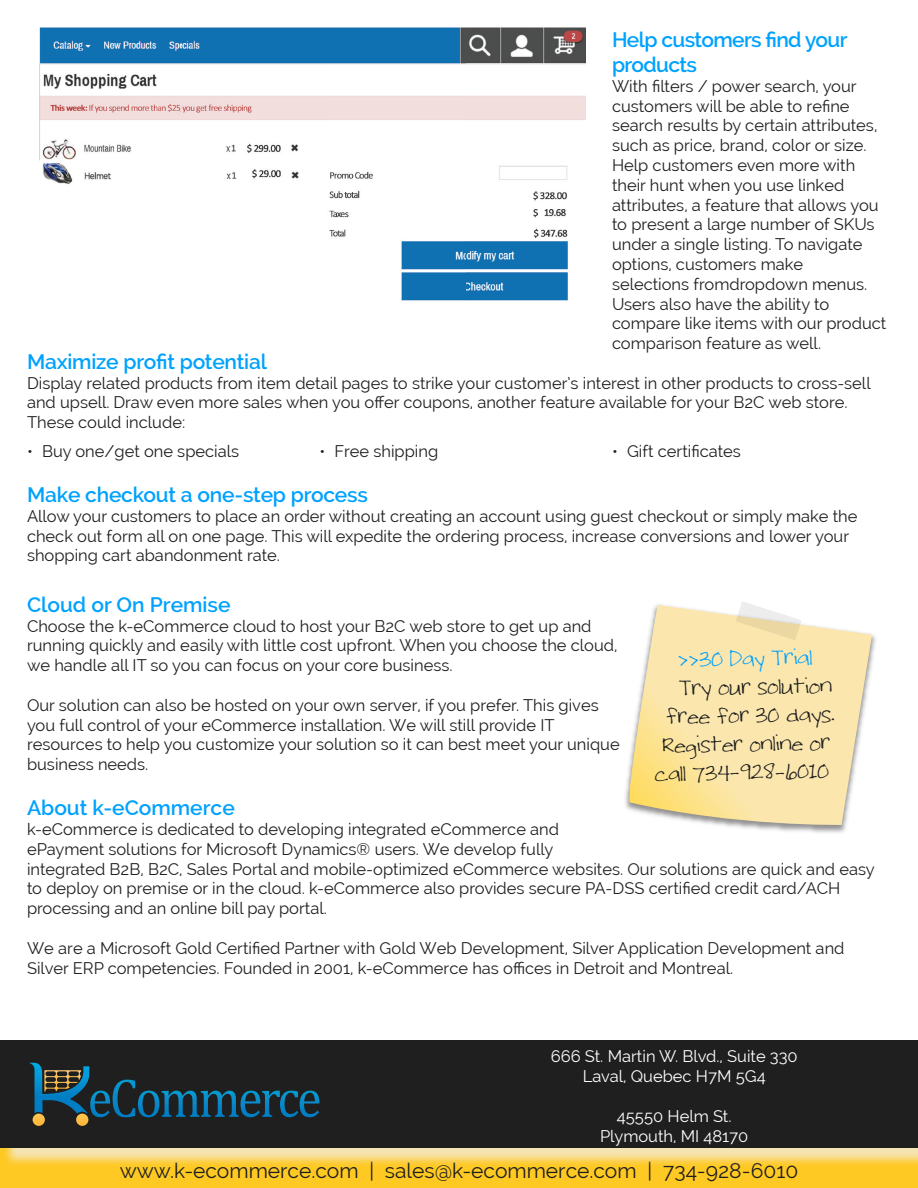
<style>
.page{position:relative;width:918px;height:1188px;background:#fff}
.page>*{position:absolute;margin:0;border:0;box-sizing:border-box;transform-origin:0 0}
.t1{font:27.6px "Writing Stuff";color:#1f1f1f}
.t2{font:27.6px "Writing Stuff";color:#01a2fe}
.t3{font:600 21px "Raleway";letter-spacing:-.01em;color:#01a2fe}
.t4{font:21px "Raleway";color:#1f1f1f}
.t5{font:600 21px "Raleway";letter-spacing:-.03em;color:#01a2fe}
.t6{font:16.5px/19.8px "Raleway";color:#1f1f1f}
.t7{font:16.5px "Raleway";color:#fff}
</style>
<div class="page">
<div style="left:0;top:1149px;width:918px;height:39px;background:#ffc923"></div>
<div style="left:2px;top:1043px;width:916px;height:124px;background:#f2eee5;opacity:.75"></div>
<div style="left:0;top:1040px;width:918px;height:108px;background:#1f1f1f"></div>
<svg style="left:29px;top:1063px;width:291px;height:63px"></svg>
<img style="left:657px;top:604px;width:219px;height:229px">
<svg style="left:625px;top:605px;width:247px;height:222px;background:#f8e7b5"></svg>
<svg style="left:736px;top:601px;width:66px;height:39px"></svg>
<img style="left:40px;top:27px;width:546px;height:274px">
<p class="t5" style="left:612px;top:27px;width:237px">Help customers find your</p>
<p class="t5" style="left:612px;top:52px;width:87px">products</p>
<p class="t6" style="left:612px;top:76px;width:267px">With filters / power search, your customers will be able to refine search results by certain attributes, such as price, brand, color or size.<br>Help customers even more with their hunt when you use linked</p>
<p class="t6" style="left:612px;top:195px;width:268px">attributes, a feature that allows you to present a large number of SKUs under a single listing. To navigate options, customers make</p>
<p class="t6" style="left:612px;top:274px;width:257px">selections fromdropdown menus.<br>Users also have the ability to</p>
<p class="t6" style="left:612px;top:314px;width:276px">compare like items with our product comparison feature as well.</p>
<p class="t3" style="left:27px;top:349px;width:242px">Maximize profit potential</p>
<p class="t6" style="left:27px;top:373px;width:845px">Display related products from item detail pages to strike your customer’s interest in other products to cross-sell and upsell. Draw even more sales when you offer coupons, another feature available for your B2C web store.<br>These could include:</p>
<p class="t6" style="left:27px;top:441px;width:214px">• Buy one/get one specials</p>
<p class="t6" style="left:320px;top:441px;width:120px">• Free shipping</p>
<p class="t6" style="left:612px;top:441px;width:130px">• Gift certificates</p>
<p class="t3" style="left:27px;top:483px;width:343px">Make checkout a one-step process</p>
<p class="t6" style="left:27px;top:506px;width:832px">Allow your customers to place an order without creating an account using guest checkout or simply make the check out form all on one page. This will expedite the ordering process, increase conversions and lower your</p>
<p class="t6" style="left:27px;top:546px;width:255px">shopping cart abandonment rate.</p>
<p class="t3" style="left:27px;top:592px;width:205px">Cloud or On Premise</p>
<p class="t6" style="left:27px;top:616px;width:592px">Choose the k-eCommerce cloud to host your B2C web store to get up and running quickly and easily with little cost upfront. When you choose the cloud, we handle all IT so you can focus on your core business.</p>
<p class="t6" style="left:27px;top:695px;width:573px">Our solution can also be hosted on your own server, if you prefer. This gives you full control of your eCommerce installation. We will still provide IT</p>
<p class="t6" style="left:27px;top:735px;width:594px">resources to help you customize your solution so it can best meet your unique business needs.</p>
<p class="t3" style="left:27px;top:796px;width:209px">About k-eCommerce</p>
<p class="t6" style="left:27px;top:819px;width:534px">k-eCommerce is dedicated to developing integrated eCommerce and</p>
<p class="t6" style="left:27px;top:839px;width:528px">ePayment solutions for Microsoft Dynamics® users. We develop fully</p>
<p class="t6" style="left:27px;top:859px;width:849px">integrated B2B, B2C, Sales Portal and mobile-optimized eCommerce websites. Our solutions are quick and easy to deploy on premise or in the cloud. k-eCommerce also provides secure PA-DSS certified credit card/ACH</p>
<p class="t6" style="left:27px;top:898px;width:301px">processing and an online bill pay portal.</p>
<p class="t6" style="left:27px;top:938px;width:819px">We are a Microsoft Gold Certified Partner with Gold Web Development, Silver Application Development and</p>
<p class="t6" style="left:27px;top:958px;width:708px">Silver ERP competencies. Founded in 2001, k-eCommerce has offices in Detroit and Montreal.</p>
<p class="t2" style="left:678px;top:648px;width:136px;rotate:-1deg">&gt;&gt;30 Day Trial</p>
<p class="t1" style="left:679px;top:677px;width:154px;rotate:-1deg">Try our solution</p>
<p class="t1" style="left:666px;top:706px;width:171px;rotate:-1deg">free for 30 days.</p>
<p class="t1" style="left:662px;top:734px;width:169px;rotate:-1deg">Register online or</p>
<p class="t1" style="left:654px;top:763px;width:176px;rotate:-1deg">call 734-928-6010</p>
<p class="t7" style="left:551px;top:1047px;width:249px">666 St. Martin W. Blvd., Suite 330</p>
<p class="t7" style="left:583px;top:1067px;width:185px">Laval, Quebec H7M 5G4</p>
<p class="t7" style="left:617px;top:1106px;width:116px">45550 Helm St.</p>
<p class="t7" style="left:600px;top:1126px;width:150px">Plymouth, MI 48170</p>
<p class="t4" style="left:120px;top:1159px;width:680px">www.k-ecommerce.com | sales@k-ecommerce.com | 734-928-6010</p>
</div>
